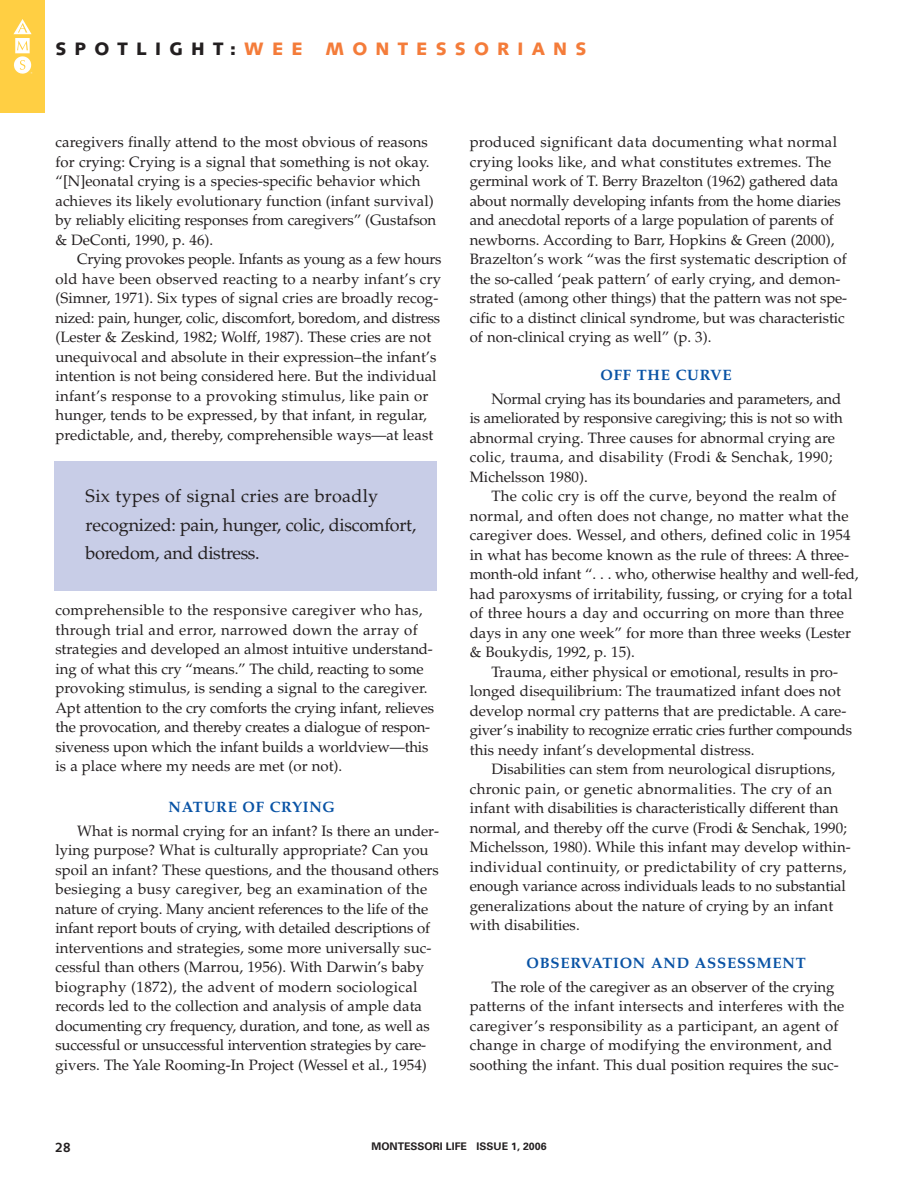
<style>
.page{position:relative;width:918px;height:1188px;background:#fff}
.page>*{position:absolute;margin:0;border:0;box-sizing:border-box;transform-origin:0 0}
.t1{font:18px/28.5px "Palatino";letter-spacing:-.02em;color:#231f20}
.t2{font:900 18px "Syntax";letter-spacing:.455em;color:#231f20}
.t3{font:900 18px "Syntax";letter-spacing:.455em;color:#f47c3a}
.t4{font:15px/19.5px "Palatino";color:#231f20}
.t5{font:700 15px "Palatino";letter-spacing:.05em;color:#0953a5}
.t6{font:700 13.5px "Syntax";color:#231f20}
.t7{font:700 10.5px "Univers";color:#231f20}
.s1{color:#f47c3a}
</style>
<div class="page">
<div style="left:0;top:0;width:45px;height:112px;background:#ffcf43"></div>
<img style="left:13px;top:19px;width:19px;height:15px">
<div style="left:54px;top:461px;width:383px;height:130px;background:#c8cde7"></div>
<p class="t2" style="left:56px;top:41px;width:249px">SPOTLIGHT:<span class="s1">WEE</span></p>
<p class="t3" style="left:326px;top:41px;width:262px">MONTESSORIANS</p>
<p class="t4" style="left:56px;top:134px;width:382px">caregivers finally attend to the most obvious of reasons for crying: Crying is a signal that something is not okay. “[N]eonatal crying is a species-specific behavior which achieves its likely evolutionary function (infant survival) by reliably eliciting responses from caregivers” (Gustafson &amp; DeConti, 1990, p. 46).</p>
<p class="t4" style="left:56px;top:251px;width:388px;text-indent:22px">Crying provokes people. Infants as young as a few hours old have been observed reacting to a nearby infant’s cry (Simner, 1971). Six types of signal cries are broadly recog&shy;nized: pain, hunger, colic, discomfort, boredom, and distress (Lester &amp; Zeskind, 1982; Wolff, 1987). These cries are not unequivocal and absolute in their expression–the infant’s intention is not being considered here. But the individual infant’s response to a provoking stimulus, like pain or hunger, tends to be expressed, by that infant, in regular, predictable, and, thereby, comprehensible ways—at least</p>
<p class="t1" style="left:86px;top:484px;width:332px">Six types of signal cries are broadly recognized: pain, hunger, colic, discomfort, boredom, and distress.</p>
<p class="t4" style="left:56px;top:602px;width:380px">comprehensible to the responsive caregiver who has, through trial and error, narrowed down the array of strategies and developed an almost intuitive understand&shy;ing of what this cry “means.” The child, reacting to some provoking stimulus, is sending a signal to the caregiver.<br>Apt attention to the cry comforts the crying infant, relieves the provocation, and thereby creates a dialogue of respon&shy;siveness upon which the infant builds a worldview—this is a place where my needs are met (or not).</p>
<p class="t5" style="left:169px;top:801px;width:168px">NATURE OF CRYING</p>
<p class="t4" style="left:56px;top:823px;width:385px;text-indent:22px">What is normal crying for an infant? Is there an under&shy;lying purpose? What is culturally appropriate? Can you spoil an infant? These questions, and the thousand others besieging a busy caregiver, beg an examination of the nature of crying. Many ancient references to the life of the infant report bouts of crying, with detailed descriptions of interventions and strategies, some more universally suc&shy;cessful than others (Marrou, 1956). With Darwin’s baby biography (1872), the advent of modern sociological records led to the collection and analysis of ample data documenting cry frequency, duration, and tone, as well as successful or unsuccessful intervention strategies by care&shy;givers. The Yale Rooming-In Project (Wessel et al., 1954)</p>
<p class="t4" style="left:470px;top:134px;width:379px">produced significant data documenting what normal crying looks like, and what constitutes extremes. The germinal work of T. Berry Brazelton (1962) gathered data about normally developing infants from the home diaries and anecdotal reports of a large population of parents of newborns. According to Barr, Hopkins &amp; Green (2000), Brazelton’s work “was the first systematic description of the so-called ‘peak pattern’ of early crying, and demon&shy;strated (among other things) that the pattern was not spe&shy;cific to a distinct clinical syndrome, but was characteristic of non-clinical crying as well” (p. 3).</p>
<p class="t5" style="left:601px;top:369px;width:133px">OFF THE CURVE</p>
<p class="t4" style="left:470px;top:391px;width:375px;text-indent:22px">Normal crying has its boundaries and parameters, and is ameliorated by responsive caregiving; this is not so with abnormal crying. Three causes for abnormal crying are colic, trauma, and disability (Frodi &amp; Senchak, 1990; Michelsson 1980).</p>
<p class="t4" style="left:470px;top:488px;width:390px;text-indent:22px">The colic cry is off the curve, beyond the realm of normal, and often does not change, no matter what the caregiver does. Wessel, and others, defined colic in 1954 in what has become known as the rule of threes: A three&shy;month-old infant “. . . who, otherwise healthy and well-fed, had paroxysms of irritability, fussing, or crying for a total of three hours a day and occurring on more than three days in any one week” for more than three weeks (Lester &amp; Boukydis, 1992, p. 15).</p>
<p class="t4" style="left:470px;top:664px;width:384px;text-indent:22px">Trauma, either physical or emotional, results in pro&shy;longed disequilibrium: The traumatized infant does not develop normal cry patterns that are predictable. A care&shy;giver’s inability to recognize erratic cries further compounds this needy infant’s developmental distress.</p>
<p class="t4" style="left:470px;top:761px;width:382px;text-indent:22px">Disabilities can stem from neurological disruptions, chronic pain, or genetic abnormalities. The cry of an infant with disabilities is characteristically different than normal, and thereby off the curve (Frodi &amp; Senchak, 1990; Michelsson, 1980). While this infant may develop within&shy;individual continuity, or predictability of cry patterns, enough variance across individuals leads to no substantial generalizations about the nature of crying by an infant with disabilities.</p>
<p class="t5" style="left:527px;top:957px;width:281px">OBSERVATION AND ASSESSMENT</p>
<p class="t4" style="left:470px;top:979px;width:376px;text-indent:22px">The role of the caregiver as an observer of the crying patterns of the infant intersects and interferes with the caregiver’s responsibility as a participant, an agent of change in charge of modifying the environment, and soothing the infant. This dual position requires the suc-</p>
<p class="t6" style="left:56px;top:1142px;width:17px">28</p>
<p class="t7" style="left:372px;top:1142px;width:177px">MONTESSORI LIFE ISSUE 1, 2006</p>
</div>
